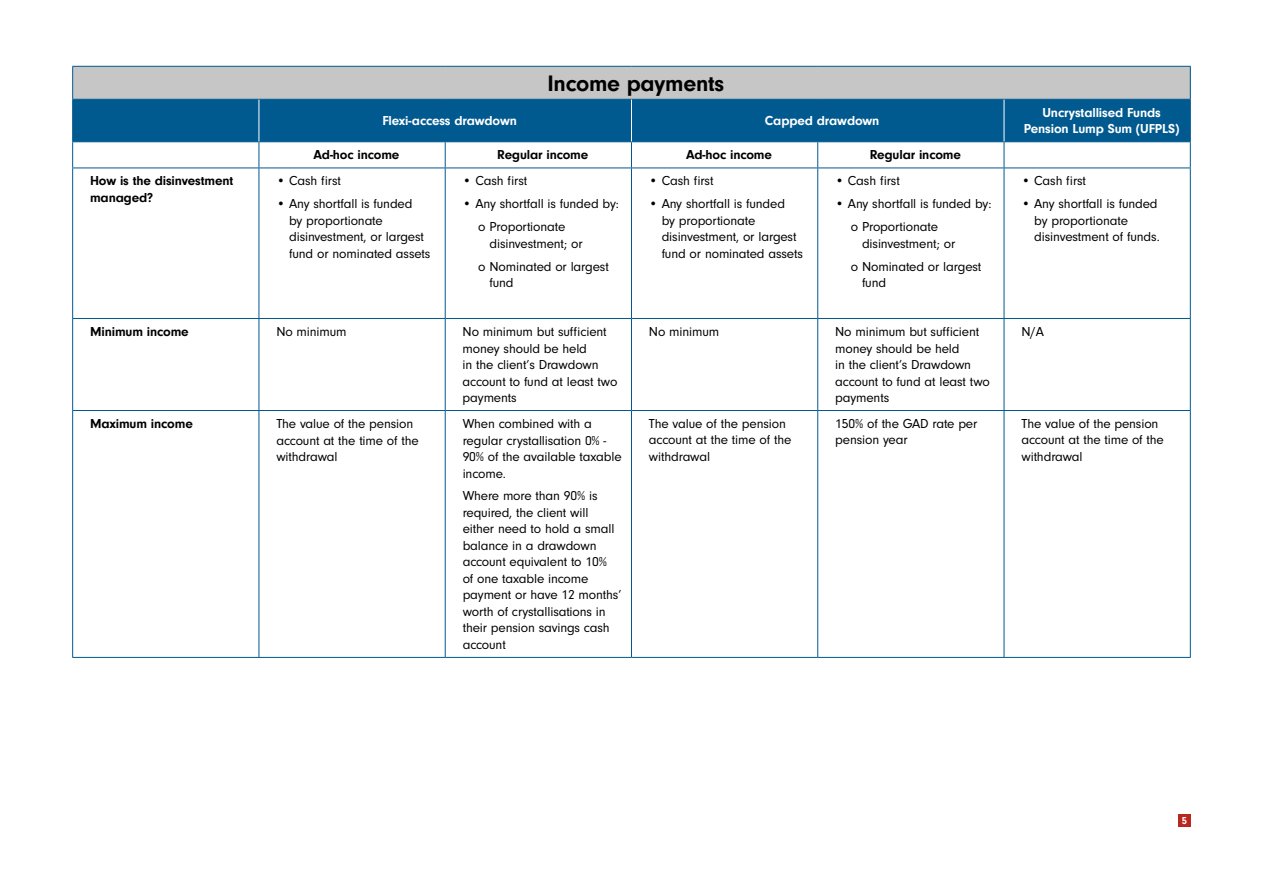
<style>
.page{position:relative;width:1263px;height:893px;background:#fff}
.page>*{position:absolute;margin:0;border:0;box-sizing:border-box;transform-origin:0 0}
.t1{font:700 23.25px "Neuzeit Gro";letter-spacing:-.01em;color:#000}
.t2{font:13.5px/16.5px "Neuzeit Gro";letter-spacing:-.01em;color:#000}
.t3{font:700 13.5px/16.5px "Neuzeit Gro";letter-spacing:-.01em;color:#000}
.t4{font:700 13.5px/16.5px "Neuzeit Gro";letter-spacing:-.01em;color:#fff;text-align:center}
.t5{font:700 10.5px "Neuzeit Gro";color:#fff}
</style>
<div class="page">
<div style="left:73px;top:66px;width:1117px;height:33px;background:#c6c6c6"></div>
<div style="left:73px;top:100px;width:1117px;height:41px;background:#00598f"></div>
<hr style="left:72px;top:66px;width:187px;height:1px;background:#00598f">
<hr style="left:72px;top:67px;width:1px;height:32px;background:#00598f">
<hr style="left:259px;top:66px;width:186px;height:1px;background:#00598f">
<hr style="left:445px;top:66px;width:186px;height:1px;background:#00598f">
<hr style="left:631px;top:66px;width:187px;height:1px;background:#00598f">
<hr style="left:818px;top:66px;width:186px;height:1px;background:#00598f">
<hr style="left:1004px;top:66px;width:187px;height:1px;background:#00598f">
<hr style="left:1190px;top:67px;width:1px;height:32px;background:#00598f">
<svg style="left:72px;top:142px;width:1px;height:26px"></svg>
<svg style="left:259px;top:142px;width:1px;height:26px"></svg>
<svg style="left:445px;top:142px;width:1px;height:26px"></svg>
<svg style="left:631px;top:142px;width:1px;height:26px"></svg>
<svg style="left:817px;top:142px;width:1px;height:26px"></svg>
<svg style="left:1004px;top:142px;width:1px;height:26px"></svg>
<svg style="left:1190px;top:142px;width:1px;height:26px"></svg>
<hr style="left:72px;top:168px;width:187px;height:1px;background:#00598f">
<hr style="left:72px;top:168px;width:1px;height:150px;background:#00598f">
<hr style="left:259px;top:168px;width:186px;height:1px;background:#00598f">
<hr style="left:259px;top:168px;width:1px;height:150px;background:#00598f">
<hr style="left:445px;top:168px;width:186px;height:1px;background:#00598f">
<hr style="left:445px;top:168px;width:1px;height:150px;background:#00598f">
<hr style="left:631px;top:168px;width:187px;height:1px;background:#00598f">
<hr style="left:631px;top:168px;width:1px;height:150px;background:#00598f">
<hr style="left:818px;top:168px;width:186px;height:1px;background:#00598f">
<hr style="left:817px;top:168px;width:1px;height:150px;background:#00598f">
<hr style="left:1004px;top:168px;width:187px;height:1px;background:#00598f">
<hr style="left:1004px;top:168px;width:1px;height:150px;background:#00598f">
<hr style="left:1190px;top:168px;width:1px;height:150px;background:#00598f">
<hr style="left:72px;top:318px;width:187px;height:1px;background:#00598f">
<hr style="left:72px;top:319px;width:1px;height:91px;background:#00598f">
<hr style="left:259px;top:318px;width:186px;height:1px;background:#00598f">
<hr style="left:259px;top:319px;width:1px;height:91px;background:#00598f">
<hr style="left:445px;top:318px;width:186px;height:1px;background:#00598f">
<hr style="left:445px;top:319px;width:1px;height:91px;background:#00598f">
<hr style="left:631px;top:318px;width:187px;height:1px;background:#00598f">
<hr style="left:631px;top:319px;width:1px;height:91px;background:#00598f">
<hr style="left:818px;top:318px;width:186px;height:1px;background:#00598f">
<hr style="left:817px;top:319px;width:1px;height:91px;background:#00598f">
<hr style="left:1004px;top:318px;width:187px;height:1px;background:#00598f">
<hr style="left:1004px;top:319px;width:1px;height:91px;background:#00598f">
<hr style="left:1190px;top:319px;width:1px;height:91px;background:#00598f">
<hr style="left:72px;top:410px;width:187px;height:1px;background:#00598f">
<hr style="left:72px;top:411px;width:1px;height:246px;background:#00598f">
<hr style="left:259px;top:410px;width:186px;height:1px;background:#00598f">
<hr style="left:259px;top:411px;width:1px;height:246px;background:#00598f">
<hr style="left:445px;top:410px;width:186px;height:1px;background:#00598f">
<hr style="left:445px;top:411px;width:1px;height:246px;background:#00598f">
<hr style="left:631px;top:410px;width:187px;height:1px;background:#00598f">
<hr style="left:631px;top:411px;width:1px;height:246px;background:#00598f">
<hr style="left:818px;top:410px;width:186px;height:1px;background:#00598f">
<hr style="left:817px;top:411px;width:1px;height:246px;background:#00598f">
<hr style="left:1004px;top:410px;width:187px;height:1px;background:#00598f">
<hr style="left:1004px;top:411px;width:1px;height:246px;background:#00598f">
<hr style="left:1190px;top:411px;width:1px;height:246px;background:#00598f">
<hr style="left:72px;top:657px;width:187px;height:1px;background:#00598f">
<hr style="left:259px;top:657px;width:186px;height:1px;background:#00598f">
<hr style="left:445px;top:657px;width:186px;height:1px;background:#00598f">
<hr style="left:631px;top:657px;width:187px;height:1px;background:#00598f">
<hr style="left:818px;top:657px;width:186px;height:1px;background:#00598f">
<hr style="left:1004px;top:657px;width:187px;height:1px;background:#00598f">
<hr style="left:72px;top:99px;width:187px;height:1px;background:#00598f">
<hr style="left:72px;top:100px;width:1px;height:41px;background:#00598f">
<hr style="left:259px;top:99px;width:186px;height:1px;background:#00598f">
<hr style="left:445px;top:99px;width:186px;height:1px;background:#00598f">
<hr style="left:631px;top:99px;width:187px;height:1px;background:#00598f">
<hr style="left:818px;top:99px;width:186px;height:1px;background:#00598f">
<hr style="left:1004px;top:99px;width:187px;height:1px;background:#00598f">
<hr style="left:1190px;top:100px;width:1px;height:41px;background:#00598f">
<hr style="left:72px;top:141px;width:187px;height:1px;background:#00598f">
<hr style="left:259px;top:141px;width:186px;height:1px;background:#00598f">
<hr style="left:445px;top:141px;width:186px;height:1px;background:#00598f">
<hr style="left:631px;top:141px;width:187px;height:1px;background:#00598f">
<hr style="left:818px;top:141px;width:186px;height:1px;background:#00598f">
<hr style="left:1004px;top:141px;width:187px;height:1px;background:#00598f">
<hr style="left:259px;top:100px;width:1px;height:41px;background:#fff">
<hr style="left:631px;top:100px;width:1px;height:41px;background:#fff">
<hr style="left:1004px;top:100px;width:1px;height:41px;background:#fff">
<div style="left:1178px;top:814px;width:13px;height:13px;background:#b8281f"></div>
<h1 class="t1" style="left:547px;top:70px;width:178px">Income payments</h1>
<p class="t4" style="left:382px;top:112px;width:136px">Flexi-access drawdown</p>
<p class="t4" style="left:765px;top:112px;width:116px">Capped drawdown</p>
<p class="t4" style="left:1024px;top:104px;width:157px">Uncrystallised Funds<br>Pension Lump Sum (UFPLS)</p>
<p class="t3" style="left:314px;top:147px;width:87px">Ad-hoc income</p>
<p class="t3" style="left:497px;top:147px;width:93px">Regular income</p>
<p class="t3" style="left:686px;top:147px;width:87px">Ad-hoc income</p>
<p class="t3" style="left:870px;top:147px;width:93px">Regular income</p>
<p class="t3" style="left:90px;top:173px;width:145px">How is the disinvestment managed?</p>
<p class="t2" style="left:276px;top:173px;width:66px">• Cash first</p>
<p class="t2" style="left:289px;top:196px;width:143px;text-indent:-13px">• Any shortfall is funded<br>by proportionate disinvestment, or largest fund or nominated assets</p>
<p class="t2" style="left:463px;top:173px;width:66px">• Cash first</p>
<p class="t2" style="left:478px;top:193px;width:142px;line-height:23px;text-indent:-16px">• Any shortfall is funded by: o Proportionate</p>
<p class="t2" style="left:478px;top:232px;width:132px;line-height:23px;text-indent:11px">disinvestment; or<br>o Nominated or largest</p>
<p class="t2" style="left:489px;top:275px;width:26px">fund</p>
<p class="t2" style="left:649px;top:173px;width:66px">• Cash first</p>
<p class="t2" style="left:662px;top:196px;width:143px;text-indent:-13px">• Any shortfall is funded<br>by proportionate disinvestment, or largest fund or nominated assets</p>
<p class="t2" style="left:835px;top:173px;width:66px">• Cash first</p>
<p class="t2" style="left:851px;top:193px;width:142px;line-height:23px;text-indent:-16px">• Any shortfall is funded by: o Proportionate</p>
<p class="t2" style="left:851px;top:232px;width:132px;line-height:23px;text-indent:11px">disinvestment; or<br>o Nominated or largest</p>
<p class="t2" style="left:862px;top:275px;width:26px">fund</p>
<p class="t2" style="left:1021px;top:173px;width:66px">• Cash first</p>
<p class="t2" style="left:1034px;top:196px;width:127px;text-indent:-13px">• Any shortfall is funded by proportionate disinvestment of funds.</p>
<p class="t3" style="left:90px;top:323px;width:100px">Minimum income</p>
<p class="t2" style="left:276px;top:324px;width:72px">No minimum</p>
<p class="t2" style="left:463px;top:324px;width:156px">No minimum but sufficient money should be held<br>in the client’s Drawdown account to fund at least two payments</p>
<p class="t2" style="left:649px;top:324px;width:72px">No minimum</p>
<p class="t2" style="left:835px;top:324px;width:156px">No minimum but sufficient money should be held<br>in the client’s Drawdown account to fund at least two payments</p>
<p class="t2" style="left:1021px;top:324px;width:24px">N/A</p>
<p class="t3" style="left:90px;top:415px;width:104px">Maximum income</p>
<p class="t2" style="left:276px;top:416px;width:144px">The value of the pension account at the time of the withdrawal</p>
<p class="t2" style="left:463px;top:416px;width:160px">When combined with a regular crystallisation 0% -<br>90% of the available taxable income.</p>
<p class="t2" style="left:463px;top:488px;width:160px">Where more than 90% is required, the client will either need to hold a small balance in a drawdown account equivalent to 10%<br>of one taxable income payment or have 12 months’ worth of crystallisations in their pension savings cash account</p>
<p class="t2" style="left:649px;top:416px;width:144px">The value of the pension account at the time of the withdrawal</p>
<p class="t2" style="left:835px;top:416px;width:144px">150% of the GAD rate per pension year</p>
<p class="t2" style="left:1021px;top:416px;width:144px">The value of the pension account at the time of the withdrawal</p>
<p class="t5" style="left:1182px;top:815px;width:7px">5</p>
</div>
